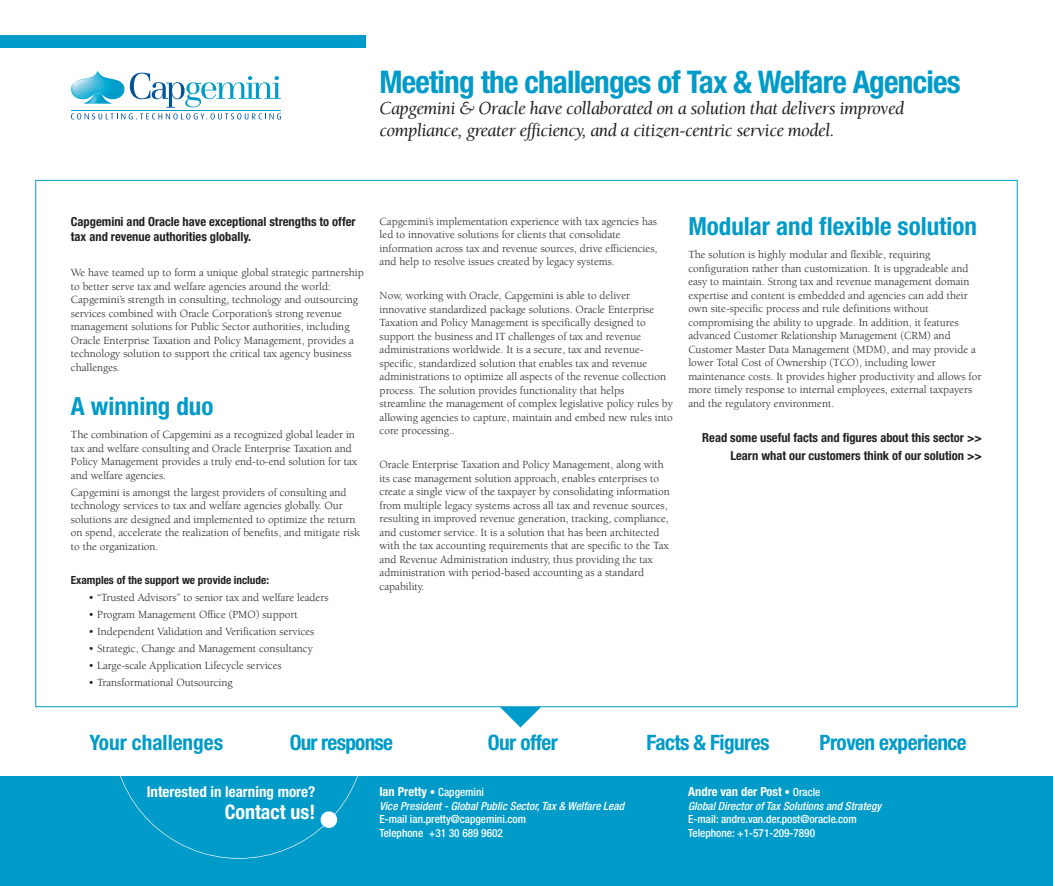
<style>
.page{position:relative;width:1053px;height:886px;background:#fff}
.page>*{position:absolute;margin:0;border:0;box-sizing:border-box;transform-origin:0 0}
.t1{font:700 condensed 31.25px "Helvetica Neue";letter-spacing:-.025em;color:#009bc8}
.t2{font:700 condensed 25px "Helvetica Neue";color:#009bc8}
.t3{font:700 condensed 21.25px "Helvetica Neue";letter-spacing:-.025em;color:#009bc8}
.t4{font:700 condensed 21.25px "Helvetica Neue";color:#009bc8}
.t5{font:700 condensed 20px "Helvetica Neue";color:#fff}
.t6{font:italic 18.75px/21.2px "Berkeley";letter-spacing:-.025em;color:#231f20}
.t7{font:700 condensed 15px "Helvetica Neue";color:#fff}
.t8{font:700 condensed 12.5px/15px "Helvetica Neue";color:#231f20}
.t9{font:700 condensed 12.5px "Helvetica Neue";color:#fff}
.t10{font:11.25px/13.5px "Berkeley";color:#231f20}
.t11{font:500 condensed 11.25px/13.5px "Helvetica Neue";color:#fff}
.t12{font:italic 500 condensed 11.25px/14.1px "Helvetica Neue";letter-spacing:.005em;color:#fff}
.t13{font:700 condensed 11.25px "Helvetica Neue";color:#231f20}
.s1{font-weight:700;font-style:normal;font-size:12.5px}
.s2{font-style:normal}
.s3{font-weight:500;font-size:11.25px}
</style>
<div class="page">
<div style="left:0;top:776px;width:1052px;height:110px;background:#009bc8"></div>
<div style="left:0;top:35px;width:365px;height:13px;background:#009bc8"></div>
<svg style="left:71px;top:73px;width:210px;height:46px"></svg>
<hr style="left:71px;top:110px;width:210px;height:1px;background:#009bc8">
<div style="left:320px;top:811px;width:17px;height:17px;background:#fff;border-radius:50%"></div>
<svg style="left:500px;top:707px;width:41px;height:20px"></svg>
<h1 class="t1" style="left:379px;top:71px;width:582px">Meeting the challenges of Tax &amp; Welfare Agencies</h1>
<h3 class="t6" style="left:379px;top:100px;width:526px">Capgemini &amp; Oracle have collaborated on a solution that delivers improved compliance, greater efficiency, and a citizen-centric service model.</h3>
<p class="t8" style="left:71px;top:215px;width:286px">Capgemini and Oracle have exceptional strengths to offer tax and revenue authorities globally.</p>
<p class="t10" style="left:71px;top:267px;width:294px">We have teamed up to form a unique global strategic partnership to better serve tax and welfare agencies around the world:<br>Capgemini’s strength in consulting, technology and outsourcing services combined with Oracle Corporation’s strong revenue management solutions for Public Sector authorities, including Oracle Enterprise Taxation and Policy Management, provides a technology solution to support the critical tax agency business challenges.</p>
<h2 class="t2" style="left:71px;top:397px;width:144px">A winning duo</h2>
<p class="t10" style="left:71px;top:429px;width:288px">The combination of Capgemini as a recognized global leader in tax and welfare consulting and Oracle Enterprise Taxation and Policy Management provides a truly end-to-end solution for tax and welfare agencies.</p>
<p class="t10" style="left:71px;top:486px;width:290px">Capgemini is amongst the largest providers of consulting and technology services to tax and welfare agencies globally. Our solutions are designed and implemented to optimize the return on spend, accelerate the realization of benefits, and mitigate risk to the organization.</p>
<p class="t13" style="left:71px;top:576px;width:200px">Examples of the support we provide include:</p>
<p class="t10" style="left:89px;top:592px;width:241px">• “Trusted Advisors” to senior tax and welfare leaders</p>
<p class="t10" style="left:89px;top:609px;width:210px">• Program Management Office (PMO) support</p>
<p class="t10" style="left:89px;top:626px;width:227px">• Independent Validation and Verification services</p>
<p class="t10" style="left:89px;top:643px;width:226px">• Strategic, Change and Management consultancy</p>
<p class="t10" style="left:89px;top:660px;width:194px">• Large-scale Application Lifecycle services</p>
<p class="t10" style="left:89px;top:677px;width:145px">• Transformational Outsourcing</p>
<p class="t10" style="left:379px;top:215px;width:279px">Capgemini’s implementation experience with tax agencies has led to innovative solutions for clients that consolidate information across tax and revenue sources, drive efficiencies, and help to resolve issues created by legacy systems.</p>
<p class="t10" style="left:379px;top:290px;width:295px">Now, working with Oracle, Capgemini is able to deliver innovative standardized package solutions. Oracle Enterprise Taxation and Policy Management is specifically designed to support the business and IT challenges of tax and revenue administrations worldwide. It is a secure, tax and revenue&shy;specific, standardized solution that enables tax and revenue administrations to optimize all aspects of the revenue collection process. The solution provides functionality that helps streamline the management of complex legislative policy rules by allowing agencies to capture, maintain and embed new rules into core processing..</p>
<p class="t10" style="left:379px;top:459px;width:291px">Oracle Enterprise Taxation and Policy Management, along with its case management solution approach, enables enterprises to create a single view of the taxpayer by consolidating information from multiple legacy systems across all tax and revenue sources, resulting in improved revenue generation, tracking, compliance, and customer service. It is a solution that has been architected with the tax accounting requirements that are specific to the Tax and Revenue Administration industry, thus providing the tax administration with period-based accounting as a standard capability.</p>
<h2 class="t2" style="left:688px;top:217px;width:290px">Modular and flexible solution</h2>
<p class="t10" style="left:688px;top:249px;width:294px">The solution is highly modular and flexible, requiring configuration rather than customization. It is upgradeable and easy to maintain. Strong tax and revenue management domain expertise and content is embedded and agencies can add their own site-specific process and rule definitions without compromising the ability to upgrade. In addition, it features advanced Customer Relationship Management (CRM) and Customer Master Data Management (MDM), and may provide a lower Total Cost of Ownership (TCO), including lower maintenance costs. It provides higher productivity and allows for more timely response to internal employees, external taxpayers and the regulatory environment.</p>
<p class="t8" style="left:702px;top:429px;width:281px;line-height:18.5px;text-align:right">Read some useful facts and figures about this sector &gt;&gt;<br>Learn what our customers think of our solution &gt;&gt;</p>
<h3 class="t4" style="left:90px;top:735px;width:135px">Your challenges</h3>
<h3 class="t3" style="left:290px;top:735px;width:105px">Our response</h3>
<h3 class="t3" style="left:488px;top:735px;width:71px">Our offer</h3>
<h3 class="t3" style="left:646px;top:735px;width:124px">Facts &amp; Figures</h3>
<h3 class="t3" style="left:819px;top:735px;width:149px">Proven experience</h3>
<h3 class="t7" style="left:147px;top:787px;width:170px">Interested in learning more?</h3>
<h3 class="t5" style="left:225px;top:805px;width:92px">Contact us!</h3>
<p class="t12" style="left:379px;top:785px;width:246px"><span class="s1">Ian Pretty</span> <span class="s2">• Capgemini<br></span>Vice President - Global Public Sector, Tax &amp; Welfare Lead</p>
<p class="t11" style="left:379px;top:813px;width:148px">E-mail ian.pretty@capgemini.com<br>Telephone +31 30 689 9602</p>
<p class="t9" style="left:688px;top:787px;width:134px">Andre van der Post <span class="s3">• Oracle</span></p>
<p class="t12" style="left:688px;top:800px;width:194px">Global Director of Tax Solutions and Strategy</p>
<p class="t11" style="left:688px;top:813px;width:170px">E-mail: andre.van.der.post@oracle.com<br>Telephone: +1-571-209-7890</p>
</div>
